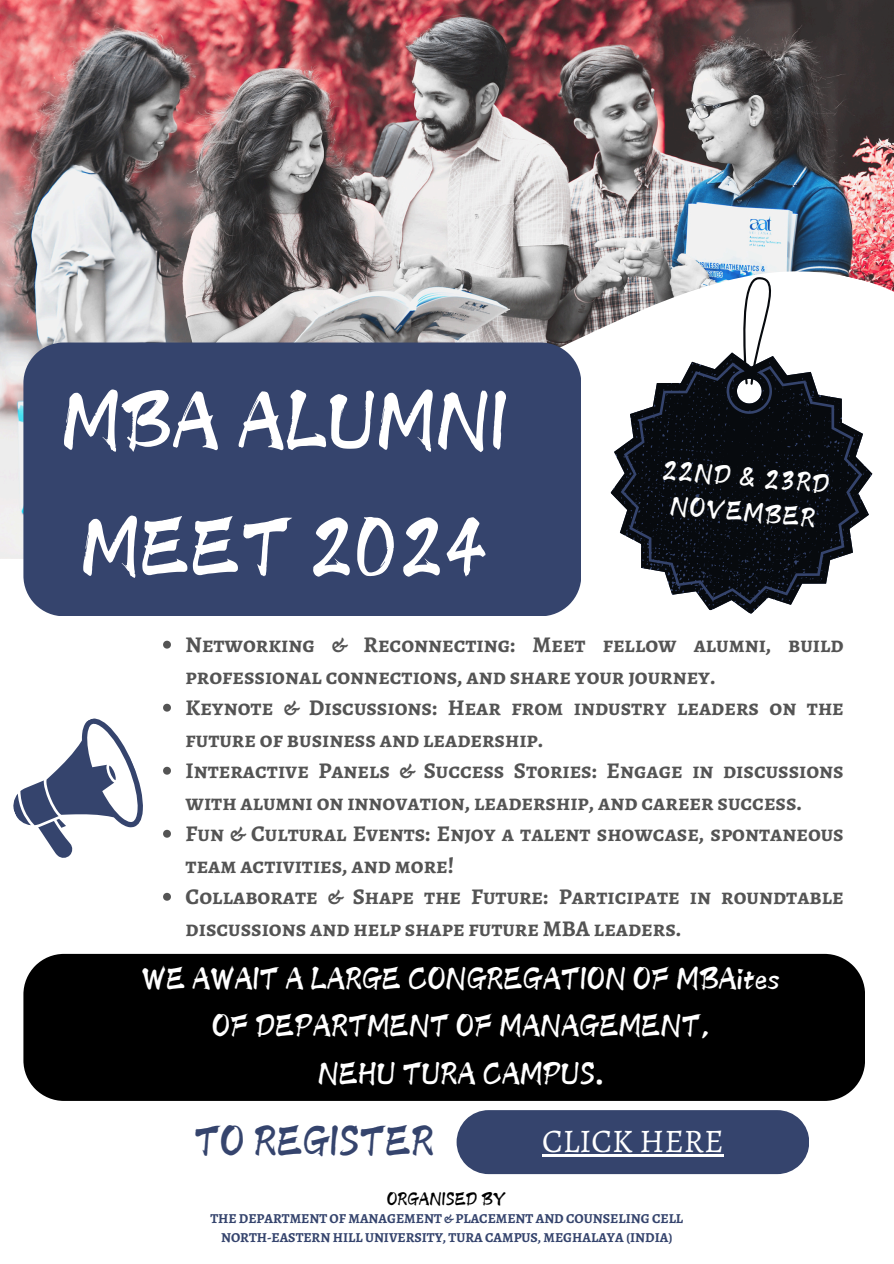
<style>
.page{position:relative;width:894px;height:1264px;background:#fff}
.page>*{position:absolute;margin:0;border:0;box-sizing:border-box;transform-origin:0 0}
.t1{font:90px/126px "Canva Shadow Stream Latin";color:#fff}
.t2{font:46.5px "Canva Shadow Stream Latin";color:#35446d}
.t3{font:34.5px/47.2px "Canva Shadow Stream Latin";color:#fff;text-align:center}
.t4{font:33px "Alegreya SC";color:#fff}
.t5{font:30px/35px "Canva Shadow Stream Latin";color:#fff;text-align:center}
.t6{font:700 22.5px/31.5px "Alegreya SC";color:#545454}
.t7{font:20.1px "Canva Shadow Stream Latin";color:#000}
.t8{font:700 13.65px "Alegreya SC";color:#35446d}
</style>
<div class="page">
<img style="left:0;top:0;width:893px;height:558px">
<div style="left:23px;top:953px;width:841px;height:147px;background:#000"></div>
<svg style="left:229px;top:261px;width:664px;height:325px"></svg>
<div style="left:23px;top:342px;width:557px;height:274px;background:#35446d"></div>
<svg style="left:601px;top:343px;width:280px;height:271px;fill:#070a0f"></svg>
<svg style="left:730px;top:275px;width:44px;height:111px"></svg>
<svg style="left:13px;top:718px;width:130px;height:140px"></svg>
<div style="left:456px;top:1110px;width:353px;height:64px;background:#35446d"></div>
<hr style="left:542px;top:1153px;width:181px;height:3px;background:#fff">
<svg style="left:163px;top:640px;width:8px;height:8px"></svg>
<svg style="left:163px;top:703px;width:8px;height:8px"></svg>
<svg style="left:163px;top:766px;width:8px;height:8px"></svg>
<svg style="left:163px;top:829px;width:8px;height:8px"></svg>
<svg style="left:163px;top:892px;width:8px;height:8px"></svg>
<p class="t1" style="left:62px;top:358px;width:447px">MBA ALUMNI<br>MEET 2024</p>
<p class="t5" style="left:663px;top:452px;width:169px;rotate:5deg">22ND &amp; 23RD<br>NOVEMBER</p>
<p class="t6" style="left:185px;top:628px;width:659px">Networking &amp; Reconnecting: Meet fellow alumni, build professional connections, and share your journey.</p>
<p class="t6" style="left:185px;top:691px;width:659px">Keynote &amp; Discussions: Hear from industry leaders on the future of business and leadership.</p>
<p class="t6" style="left:185px;top:754px;width:659px">Interactive Panels &amp; Success Stories: Engage in discussions with alumni on innovation, leadership, and career success.</p>
<p class="t6" style="left:185px;top:817px;width:659px">Fun &amp; Cultural Events: Enjoy a talent showcase, spontaneous team activities, and more!</p>
<h1 class="t6" style="left:185px;top:880px;width:659px">Collaborate &amp; Shape the Future: Participate in roundtable discussions and help shape future MBA leaders.</h1>
<p class="t3" style="left:142px;top:955px;width:639px">WE AWAIT A LARGE CONGREGATION OF MBAites<br>OF DEPARTMENT OF MANAGEMENT,<br>NEHU TURA CAMPUS.</p>
<p class="t2" style="left:194px;top:1117px;width:241px">TO REGISTER</p>
<h5 class="t4" style="left:542px;top:1118px;width:183px">CLICK HERE</h5>
<h4 class="t7" style="left:386px;top:1188px;width:121px">ORGANISED BY</h4>
<h2 class="t8" style="left:210px;top:1208px;width:474px">THE DEPARTMENT OF MANAGEMENT &amp; PLACEMENT AND COUNSELING CELL</h2>
<h3 class="t8" style="left:221px;top:1227px;width:453px">NORTH-EASTERN HILL UNIVERSITY, TURA CAMPUS, MEGHALAYA (INDIA)</h3>
</div>
